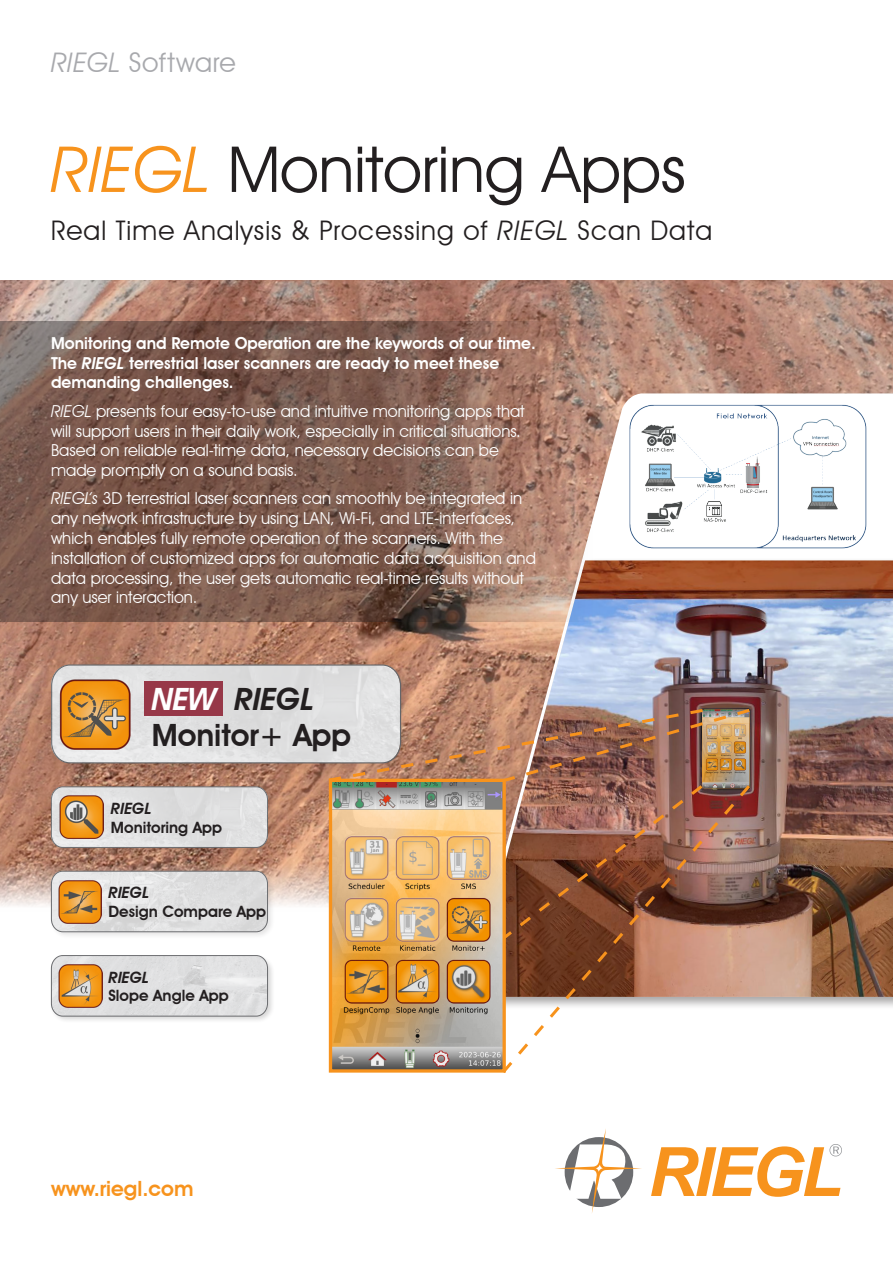
<style>
.page{position:relative;width:893px;height:1263px;background:#fff}
.page>*{position:absolute;margin:0;border:0;box-sizing:border-box;transform-origin:0 0}
.t1{font:63.75px "Avant Garde IT Cby BT";color:#231f20}
.t2{font:600 30.75px/36.9px "Avant Garde IT Cby BT";color:#231f20}
.t3{font:27px "Avant Garde IT Cby BT";letter-spacing:.04em;color:#231f20}
.t4{font:27px "Avant Garde IT Cby BT";letter-spacing:.025em;color:#a8a9ad}
.t5{font:600 21px "Avant Garde IT Cby BT";color:#f7931d}
.t6{font:16.5px/19.8px "Avant Garde IT Cby BT";color:#fff}
.t7{font:600 16.5px/19.8px "Avant Garde IT Cby BT";color:#fff}
.t8{font:600 15.6px "Avant Garde IT Cby BT";color:#231f20}
.t9{font:italic 600 15.6px "Avant Garde IT Cby BT";color:#231f20}
.s1{font-style:italic}
.s2{font-style:italic;color:#f7931d}
.s3{font-style:italic;color:#fff}
</style>
<div class="page">
<img style="left:0;top:281px;width:893px;height:625px">
<svg style="left:599px;top:393px;width:294px;height:165px"></svg>
<img style="left:489px;top:560px;width:404px;height:437px">
<svg style="left:706px;top:848px;width:47px;height:159px;background:#aa8476"></svg>
<svg style="left:326px;top:848px;width:380px;height:222px"></svg>
<img style="left:327px;top:848px;width:180px;height:225px">
<img style="left:630px;top:404px;width:236px;height:145px">
<div style="left:49px;top:785px;width:227px;height:70px;background:#231f20;opacity:.6"></div>
<div style="left:49px;top:870px;width:227px;height:69px;background:#231f20;opacity:.6"></div>
<svg style="left:51px;top:870px;width:217px;height:62px;background:#dad9d9"></svg>
<img style="left:58px;top:880px;width:44px;height:43px">
<div style="left:49px;top:954px;width:227px;height:70px;background:#231f20;opacity:.6"></div>
<svg style="left:51px;top:955px;width:217px;height:62px;background:#d9d9da"></svg>
<img style="left:58px;top:964px;width:44px;height:43px">
<img style="left:50px;top:664px;width:703px;height:184px">
<div style="left:48px;top:663px;width:364px;height:112px;background:#231f20;opacity:.6"></div>
<img style="left:51px;top:666px;width:349px;height:97px">
<img style="left:60px;top:679px;width:70px;height:70px">
<div style="left:144px;top:681px;width:79px;height:35px;background:#973848"></div>
<svg style="left:555px;top:1129px;width:87px;height:84px"></svg>
<svg style="left:651px;top:1144px;width:191px;height:53px"></svg>
<svg style="left:0;top:321px;width:599px;height:301px;background:#836155"></svg>
<h3 class="t4" style="left:51px;top:46px;width:186px"><span class="s1">RIEGL</span> Software</h3>
<h1 class="t1" style="left:51px;top:131px;width:636px"><span class="s2">RIEGL</span> Monitoring Apps</h1>
<h3 class="t3" style="left:51px;top:214px;width:663px">Real Time Analysis &amp; Processing of <span class="s1">RIEGL</span> Scan Data</h3>
<p class="t7" style="left:51px;top:333px;width:486px">Monitoring and Remote Operation are the keywords of our time.<br>The <span class="s1">RIEGL</span> terrestrial laser scanners are ready to meet these demanding challenges.</p>
<p class="t6" style="left:51px;top:401px;width:475px"><span class="s1">RIEGL</span> presents four easy-to-use and intuitive monitoring apps that will support users in their daily work, especially in critical situations.<br>Based on reliable real-time data, necessary decisions can be made promptly on a sound basis.</p>
<p class="t6" style="left:51px;top:488px;width:486px"><span class="s1">RIEGL’s</span> 3D terrestrial laser scanners can smoothly be integrated in any network infrastructure by using LAN, Wi-Fi, and LTE-interfaces, which enables fully remote operation of the scanners. With the installation of customized apps for automatic data acquisition and data processing, the user gets automatic real-time results without any user interaction.</p>
<h2 class="t2" style="left:152px;top:680px;width:201px"><span class="s3">NEW</span> <span class="s1">RIEGL<br></span>Monitor+ App</h2>
<p class="t9" style="left:111px;top:799px;width:42px">RIEGL</p>
<p class="t8" style="left:111px;top:818px;width:113px">Monitoring App</p>
<p class="t9" style="left:109px;top:883px;width:42px">RIEGL</p>
<p class="t8" style="left:109px;top:902px;width:159px">Design Compare App</p>
<p class="t9" style="left:108px;top:968px;width:42px">RIEGL</p>
<p class="t8" style="left:108px;top:986px;width:122px">Slope Angle App</p>
<p class="t5" style="left:51px;top:1176px;width:144px">www.riegl.com</p>
</div>
